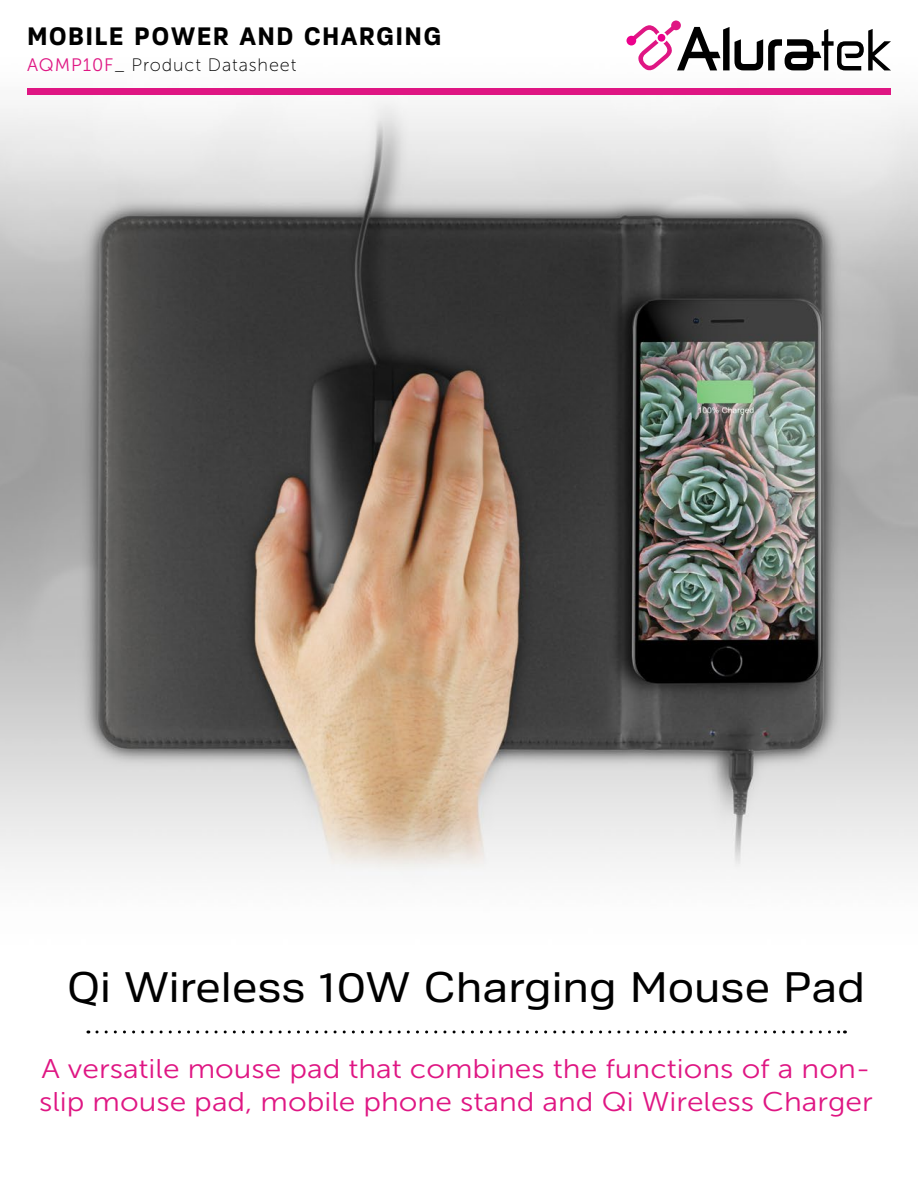
<style>
.page{position:relative;width:918px;height:1188px;background:#fff}
.page>*{position:absolute;margin:0;border:0;box-sizing:border-box;transform-origin:0 0}
.t1{font:43.2px "Crique Grotesk";color:#000;scale:1.11 1}
.t2{font:27px/33px "Museo Sans 300";color:#df1683;scale:1.11 1}
.t3{font:700 25.5px "Crique Grotesk";letter-spacing:.05em;color:#000}
.t4{font:18px "Museo Sans 100";letter-spacing:.05em;color:#000}
.s1{font-family:"Museo Sans 300";color:#df1683}
</style>
<div class="page">
<img style="left:0;top:20px;width:918px;height:1014px">
<svg style="left:97px;top:1030px;width:748px;height:3px"></svg>
<div style="left:27px;top:88px;width:864px;height:6px;background:#df1683"></div>
<div style="left:627px;top:36px;width:9px;height:9px;background:#ec008c;border-radius:50%"></div>
<div style="left:671px;top:21px;width:10px;height:9px;background:#df1683;border-radius:50%"></div>
<svg style="left:633px;top:25px;width:258px;height:46px"></svg>
<p class="t3" style="left:27px;top:21px;width:416px">MOBILE POWER AND CHARGING</p>
<p class="t4" style="left:27px;top:55px;width:271px"><span class="s1">AQMP10F</span>_ Product Datasheet</p>
<p class="t1" style="left:67px;top:964px;width:721px">Qi Wireless 10W Charging Mouse Pad</p>
<p class="t2" style="left:39px;top:1052px;width:752px">A versatile mouse pad that combines the functions of a non&shy;slip mouse pad, mobile phone stand and Qi Wireless Charger</p>
</div>
